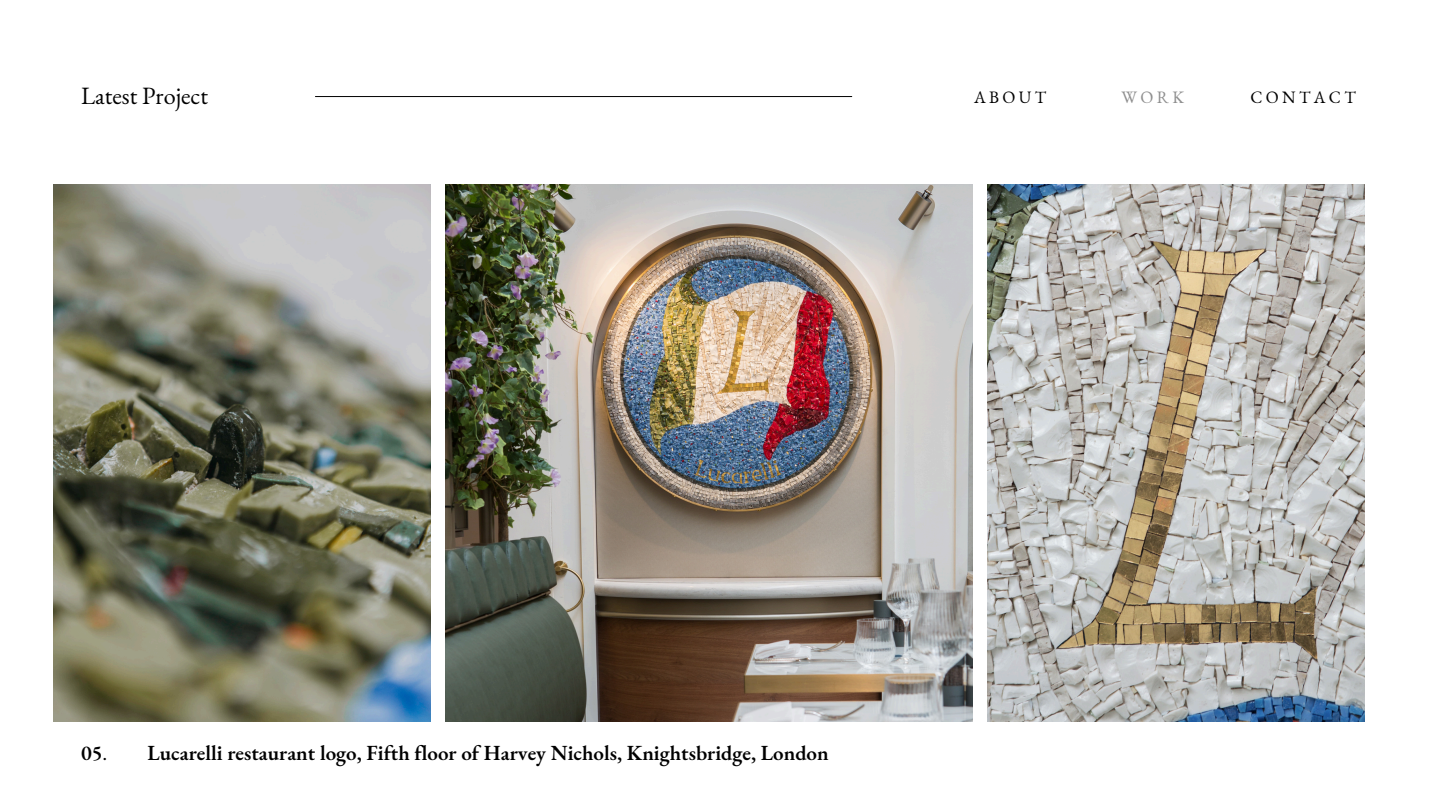
<style>
.page{position:relative;width:1440px;height:810px;background:#fff}
.page>*{position:absolute;margin:0;border:0;box-sizing:border-box;transform-origin:0 0}
.t1{font:24.3px "EB Garamond";color:#000}
.t2{font:600 21px "EB Garamond";color:#000}
.t3{font:17px "EB Garamond";letter-spacing:.2em;color:#000}
.t4{font:17px "EB Garamond";color:#8f8f8f}
.s1{font-weight:400}
</style>
<div class="page">
<hr style="left:315px;top:96px;width:537px;height:1px;background:#000">
<img style="left:53px;top:185px;width:378px;height:537px">
<img style="left:446px;top:185px;width:526px;height:537px">
<img style="left:987px;top:185px;width:377px;height:537px">
<p class="t1" style="left:81px;top:80px;width:129px">Latest Project</p>
<h3 class="t3" style="left:974px;top:85px;width:74px">ABOUT</h3>
<h2 class="t4" style="left:1122px;top:85px;width:64px">WORK</h2>
<p class="t3" style="left:1250px;top:85px;width:107px">CONTACT</p>
<p class="t2" style="left:81px;top:739px;width:28px">05<span class="s1">.</span></p>
<h4 class="t2" style="left:148px;top:739px;width:683px">Lucarelli restaurant logo, Fifth floor of Harvey Nichols, Knightsbridge, London</h4>
</div>
